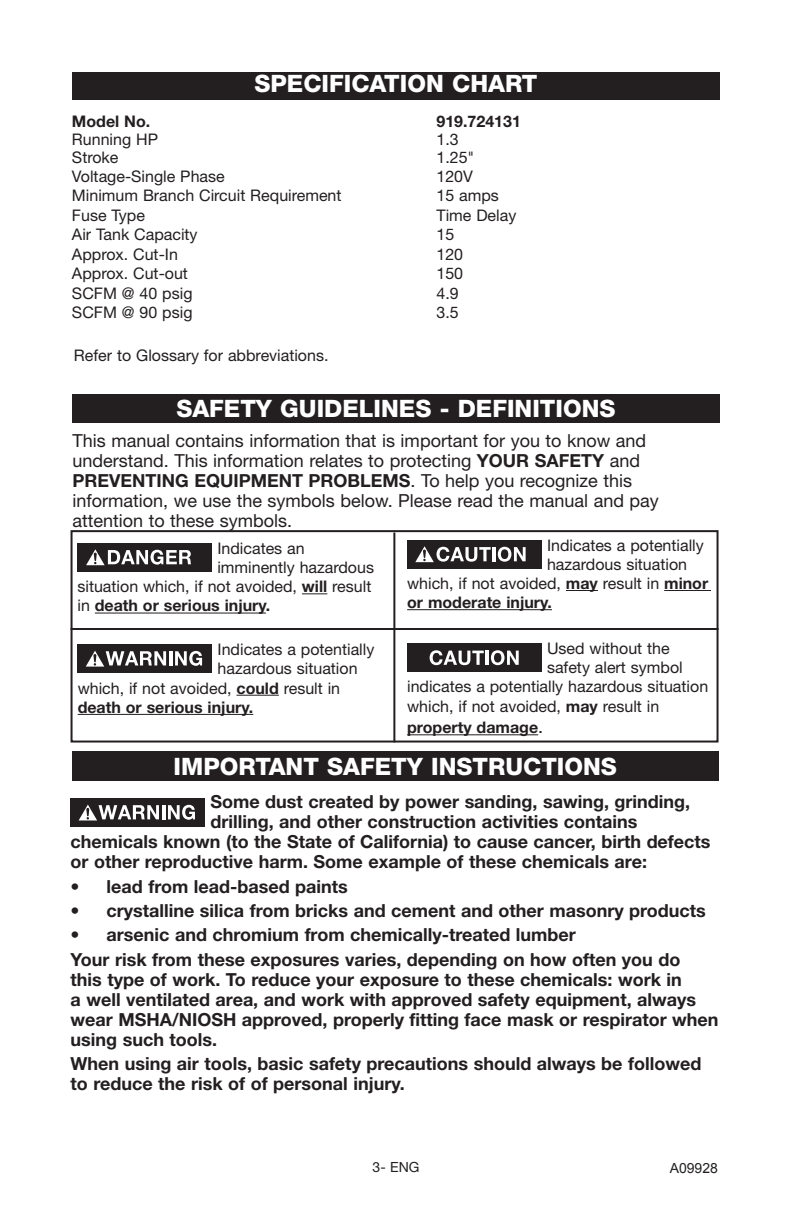
<style>
.page{position:relative;width:792px;height:1224px;background:#fff}
.page>*{position:absolute;margin:0;border:0;box-sizing:border-box;transform-origin:0 0}
.t1{font:800 24px "Helvetica Neue";color:#fff}
.t2{font:700 18px/20px "Helvetica Neue";color:#231f20}
.t3{font:18px/20px "Helvetica Neue";color:#231f20}
.text_10__auto{font:16px "Helvetica Neue";color:#231f20}
.t4{font:700 16px "Helvetica Neue";color:#231f20}
.t5{font:14px "Arial";color:#231f20}
.t6{font:14px "Helvetica Neue";color:#231f20}
.s1{font-weight:700}
.s2{font-weight:400}
.s3{font-weight:400;font-size:18px}
</style>
<div class="page">
<div style="left:72px;top:72px;width:648px;height:27px;background:#231f20"></div>
<div style="left:71px;top:530px;width:648px;height:213px;border:2px solid #231f20"></div>
<div style="left:72px;top:394px;width:648px;height:29px;background:#231f20"></div>
<hr style="left:393px;top:533px;width:2px;height:209px;background:#231f20">
<hr style="left:71px;top:628px;width:648px;height:2px;background:#231f20">
<svg style="left:302px;top:593px;width:25px;height:1px"></svg>
<hr style="left:95px;top:613px;width:171px;height:1px;background:#231f20">
<div style="left:77px;top:543px;width:135px;height:29px;background:#231f20"></div>
<svg style="left:86px;top:549px;width:105px;height:16px"></svg>
<hr style="left:237px;top:695px;width:42px;height:1px;background:#231f20">
<hr style="left:78px;top:714px;width:175px;height:1px;background:#231f20">
<div style="left:78px;top:644px;width:134px;height:29px;background:#231f20"></div>
<hr style="left:169px;top:651px;width:3px;height:14px;background:#fff">
<svg style="left:175px;top:651px;width:27px;height:15px"></svg>
<svg style="left:86px;top:651px;width:80px;height:16px"></svg>
<hr style="left:566px;top:590px;width:32px;height:1px;background:#231f20">
<hr style="left:664px;top:590px;width:47px;height:1px;background:#231f20">
<hr style="left:407px;top:609px;width:145px;height:1px;background:#231f20">
<div style="left:407px;top:540px;width:134px;height:28px;background:#231f20"></div>
<hr style="left:493px;top:547px;width:3px;height:14px;background:#fff">
<svg style="left:498px;top:547px;width:28px;height:15px"></svg>
<svg style="left:415px;top:546px;width:76px;height:16px"></svg>
<hr style="left:407px;top:734px;width:131px;height:1px;background:#231f20">
<div style="left:407px;top:643px;width:134px;height:29px;background:#231f20"></div>
<svg style="left:430px;top:650px;width:54px;height:15px"></svg>
<hr style="left:486px;top:651px;width:3px;height:14px;background:#fff">
<svg style="left:491px;top:650px;width:28px;height:15px"></svg>
<div style="left:72px;top:751px;width:647px;height:30px;background:#231f20"></div>
<div style="left:71px;top:798px;width:134px;height:29px;background:#231f20"></div>
<hr style="left:162px;top:805px;width:3px;height:14px;background:#fff">
<svg style="left:168px;top:805px;width:27px;height:15px"></svg>
<svg style="left:79px;top:805px;width:80px;height:15px"></svg>
<p class="t1" style="left:254px;top:70px;width:285px">SPECIFICATION CHART</p>
<p class="t4" style="left:72px;top:111px;width:80px">Model No.</p>
<p class="t4" style="left:437px;top:111px;width:86px">919.724131</p>
<p class="text_10__auto" style="left:72px;top:129px;width:88px">Running HP</p>
<p class="text_10__auto" style="left:437px;top:129px;width:24px">1.3</p>
<p class="text_10__auto" style="left:72px;top:147px;width:48px">Stroke</p>
<p class="text_10__auto" style="left:437px;top:147px;width:39px">1.25"</p>
<p class="text_10__auto" style="left:72px;top:167px;width:154px">Voltage-Single Phase</p>
<p class="text_10__auto" style="left:437px;top:167px;width:38px">120V</p>
<p class="text_10__auto" style="left:72px;top:186px;width:271px">Minimum Branch Circuit Requirement</p>
<p class="text_10__auto" style="left:437px;top:186px;width:64px">15 amps</p>
<p class="text_10__auto" style="left:72px;top:206px;width:75px">Fuse Type</p>
<p class="text_10__auto" style="left:437px;top:206px;width:81px">Time Delay</p>
<p class="text_10__auto" style="left:72px;top:225px;width:127px">Air Tank Capacity</p>
<p class="text_10__auto" style="left:437px;top:225px;width:19px">15</p>
<p class="text_10__auto" style="left:72px;top:244px;width:107px">Approx. Cut-In</p>
<p class="text_10__auto" style="left:437px;top:244px;width:28px">120</p>
<p class="text_10__auto" style="left:72px;top:264px;width:118px">Approx. Cut-out</p>
<p class="text_10__auto" style="left:437px;top:264px;width:28px">150</p>
<p class="text_10__auto" style="left:72px;top:283px;width:122px">SCFM @ 40 psig</p>
<p class="text_10__auto" style="left:437px;top:283px;width:24px">4.9</p>
<p class="text_10__auto" style="left:72px;top:303px;width:122px">SCFM @ 90 psig</p>
<p class="text_10__auto" style="left:437px;top:303px;width:24px">3.5</p>
<p class="text_10__auto" style="left:74px;top:345px;width:256px">Refer to Glossary for abbreviations.</p>
<p class="t1" style="left:176px;top:395px;width:441px">SAFETY GUIDELINES - DEFINITIONS</p>
<p class="t3" style="left:73px;top:431px;width:588px">This manual contains information that is important for you to know and understand. This information relates to protecting <span class="s1">YOUR SAFETY</span> and <span class="s1">PREVENTING EQUIPMENT PROBLEMS</span>. To help you recognize this information, we use the symbols below. Please read the manual and pay attention to these symbols.</p>
<p class="text_10__auto" style="left:217px;top:539px;width:89px">Indicates an</p>
<p class="text_10__auto" style="left:217px;top:558px;width:158px">imminently hazardous</p>
<p class="text_10__auto" style="left:77px;top:577px;width:295px">situation which, if not avoided, <span class="s1">will</span> result</p>
<p class="t4" style="left:77px;top:596px;width:194px"><span class="s2">in</span> death or serious injury.</p>
<p class="text_10__auto" style="left:218px;top:640px;width:158px">Indicates a potentially</p>
<p class="text_10__auto" style="left:218px;top:659px;width:142px">hazardous situation</p>
<p class="text_10__auto" style="left:78px;top:678px;width:264px">which, if not avoided, <span class="s1">could</span> result in</p>
<p class="t4" style="left:78px;top:697px;width:177px">death or serious injury.</p>
<p class="text_10__auto" style="left:547px;top:535px;width:158px">Indicates a potentially</p>
<p class="text_10__auto" style="left:547px;top:554px;width:142px">hazardous situation</p>
<p class="text_10__auto" style="left:407px;top:574px;width:303px">which, if not avoided, <span class="s1">may</span> result in <span class="s1">minor</span></p>
<p class="t4" style="left:407px;top:593px;width:146px">or moderate injury.</p>
<p class="text_10__auto" style="left:547px;top:639px;width:124px">Used without the</p>
<p class="text_10__auto" style="left:547px;top:658px;width:137px">safety alert symbol</p>
<p class="text_10__auto" style="left:407px;top:677px;width:303px">indicates a potentially hazardous situation</p>
<p class="text_10__auto" style="left:407px;top:696px;width:254px">which, if not avoided, <span class="s1">may</span> result in</p>
<p class="t4" style="left:407px;top:718px;width:138px">property damage<span class="s3">.</span></p>
<p class="t1" style="left:174px;top:753px;width:445px">IMPORTANT SAFETY INSTRUCTIONS</p>
<p class="t2" style="left:210px;top:791px;width:481px">Some dust created by power sanding, sawing, grinding,</p>
<p class="t2" style="left:210px;top:811px;width:429px">drilling, and other construction activities contains</p>
<p class="t2" style="left:71px;top:831px;width:642px">chemicals known (to the State of California) to cause cancer, birth defects</p>
<p class="t2" style="left:71px;top:851px;width:578px">or other reproductive harm. Some example of these chemicals are:</p>
<p class="t2" style="left:71px;top:876px;width:279px">• lead from lead-based paints</p>
<p class="t2" style="left:71px;top:900px;width:637px">• crystalline silica from bricks and cement and other masonry products</p>
<p class="t2" style="left:71px;top:924px;width:507px">• arsenic and chromium from chemically-treated lumber</p>
<p class="t2" style="left:71px;top:949px;width:650px">Your risk from these exposures varies, depending on how often you do<br>this type of work. To reduce your exposure to these chemicals: work in<br>a well ventilated area, and work with approved safety equipment, always wear MSHA/NIOSH approved, properly fitting face mask or respirator when using such tools.</p>
<p class="t2" style="left:71px;top:1053px;width:632px">When using air tools, basic safety precautions should always be followed to reduce the risk of of personal injury.</p>
<p class="t6" style="left:373px;top:1159px;width:48px">3- ENG</p>
<p class="t5" style="left:670px;top:1159px;width:50px">A09928</p>
</div>
